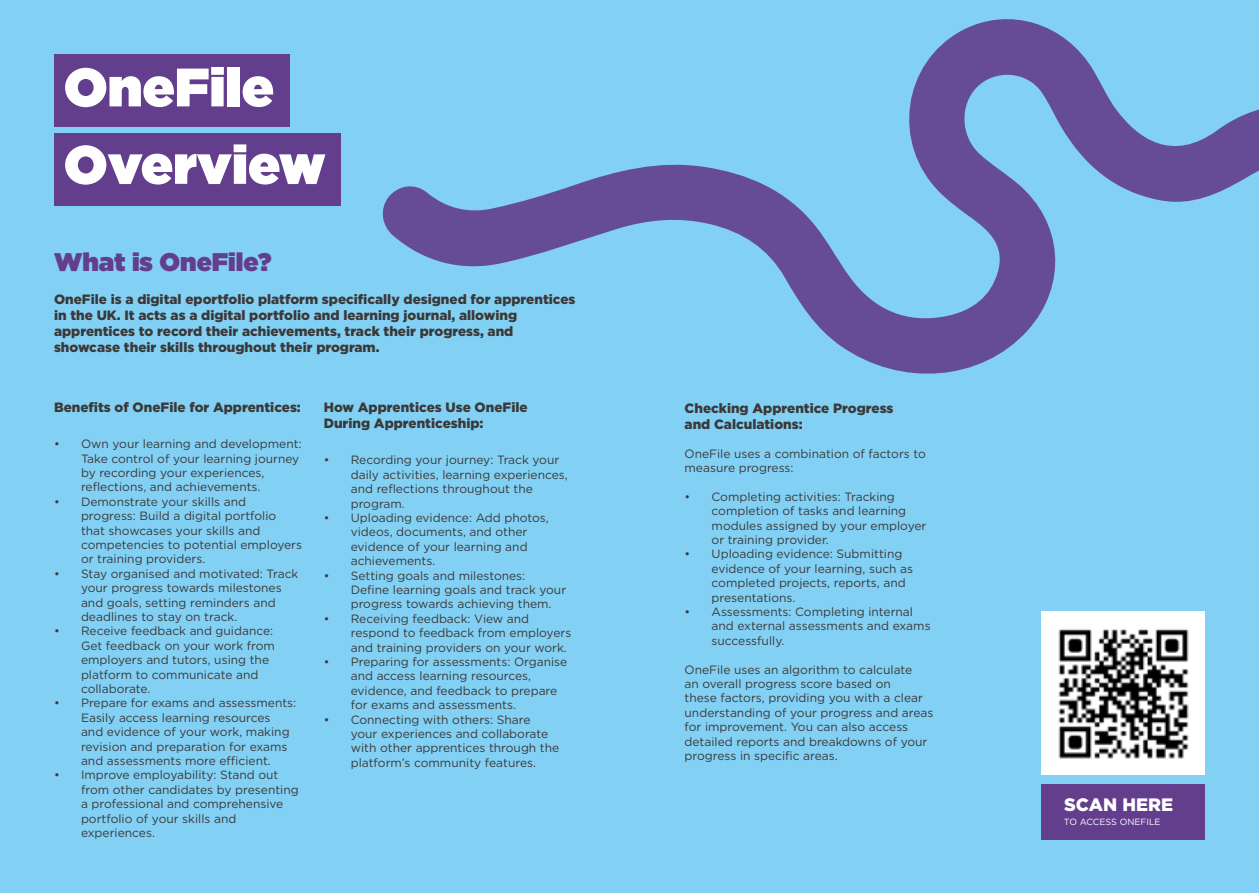
<style>
.page{position:relative;width:1259px;height:893px;background:#83d0f5}
.page>*{position:absolute;margin:0;border:0;box-sizing:border-box;transform-origin:0 0}
.t1{font:900 54px/77.4px "Gotham";color:#fff}
.t2{font:900 25.5px "Gotham";color:#633e8d}
.t3{font:900 18px "Gotham";color:#fff}
.t4{font:900 13.5px/16.2px "Gotham";color:#3a3938}
.t5{font:12px/14.4px "Gotham";color:#3a3938}
.t6{font:9px "Gotham";color:#fff}
</style>
<div class="page">
<div style="left:54px;top:54px;width:235px;height:73px;background:#633e8d"></div>
<div style="left:54px;top:133px;width:286px;height:73px;background:#633e8d"></div>
<svg style="left:382px;top:19px;width:877px;height:355px"></svg>
<div style="left:1041px;top:784px;width:164px;height:55px;background:#633e8d"></div>
<div style="left:1041px;top:612px;width:164px;height:163px;background:#fff"></div>
<img style="left:1058px;top:629px;width:131px;height:130px">
<h1 class="t1" style="left:64px;top:48px;width:263px">OneFile<br>Overview</h1>
<h2 class="t2" style="left:54px;top:244px;width:219px">What is OneFile?</h2>
<p class="t4" style="left:54px;top:291px;width:523px">OneFile is a digital eportfolio platform specifically designed for apprentices in the UK. It acts as a digital portfolio and learning journal, allowing apprentices to record their achievements, track their progress, and showcase their skills throughout their program.</p>
<p class="t4" style="left:54px;top:399px;width:248px">Benefits of OneFile for Apprentices:</p>
<p class="t5" style="left:81px;top:436px;width:222px;text-indent:-27px">• Own your learning and development:<br>Take control of your learning journey by recording your experiences, reflections, and achievements.</p>
<p class="t5" style="left:81px;top:494px;width:223px;text-indent:-27px">• Demonstrate your skills and progress: Build a digital portfolio that showcases your skills and competencies to potential employers or training providers.</p>
<p class="t5" style="left:81px;top:566px;width:219px;text-indent:-27px">• Stay organised and motivated: Track your progress towards milestones and goals, setting reminders and deadlines to stay on track.</p>
<p class="t5" style="left:81px;top:624px;width:195px;text-indent:-27px">• Receive feedback and guidance:<br>Get feedback on your work from employers and tutors, using the platform to communicate and collaborate.</p>
<p class="t5" style="left:81px;top:696px;width:217px;text-indent:-27px">• Prepare for exams and assessments:<br>Easily access learning resources<br>and evidence of your work, making revision and preparation for exams and assessments more efficient.</p>
<p class="t5" style="left:81px;top:768px;width:219px;text-indent:-27px">• Improve employability: Stand out from other candidates by presenting a professional and comprehensive portfolio of your skills and experiences.</p>
<p class="t4" style="left:324px;top:399px;width:205px">How Apprentices Use OneFile<br>During Apprenticeship:</p>
<p class="t5" style="left:351px;top:453px;width:219px;text-indent:-27px">• Recording your journey: Track your daily activities, learning experiences, and reflections throughout the program.</p>
<p class="t5" style="left:351px;top:510px;width:200px;text-indent:-27px">• Uploading evidence: Add photos, videos, documents, and other evidence of your learning and achievements.</p>
<p class="t5" style="left:351px;top:568px;width:217px;text-indent:-27px">• Setting goals and milestones:<br>Define learning goals and track your progress towards achieving them.</p>
<p class="t5" style="left:351px;top:611px;width:222px;text-indent:-27px">• Receiving feedback: View and respond to feedback from employers and training providers on your work.</p>
<p class="t5" style="left:351px;top:654px;width:218px;text-indent:-27px">• Preparing for assessments: Organise and access learning resources, evidence, and feedback to prepare for exams and assessments.</p>
<p class="t5" style="left:351px;top:712px;width:210px;text-indent:-27px">• Connecting with others: Share your experiences and collaborate with other apprentices through the platform’s community features.</p>
<p class="t4" style="left:684px;top:400px;width:210px">Checking Apprentice Progress and Calculations:</p>
<p class="t5" style="left:684px;top:446px;width:243px">OneFile uses a combination of factors to measure progress:</p>
<p class="t5" style="left:711px;top:489px;width:216px;text-indent:-27px">• Completing activities: Tracking completion of tasks and learning modules assigned by your employer or training provider.</p>
<p class="t5" style="left:711px;top:547px;width:203px;text-indent:-27px">• Uploading evidence: Submitting evidence of your learning, such as completed projects, reports, and presentations.</p>
<p class="t5" style="left:711px;top:604px;width:221px;text-indent:-27px">• Assessments: Completing internal and external assessments and exams successfully.</p>
<p class="t5" style="left:684px;top:662px;width:250px">OneFile uses an algorithm to calculate<br>an overall progress score based on<br>these factors, providing you with a clear understanding of your progress and areas for improvement. You can also access detailed reports and breakdowns of your progress in specific areas.</p>
<h3 class="t3" style="left:1064px;top:792px;width:110px">SCAN HERE</h3>
<p class="t6" style="left:1064px;top:816px;width:98px">TO ACCESS ONEFILE</p>
</div>
